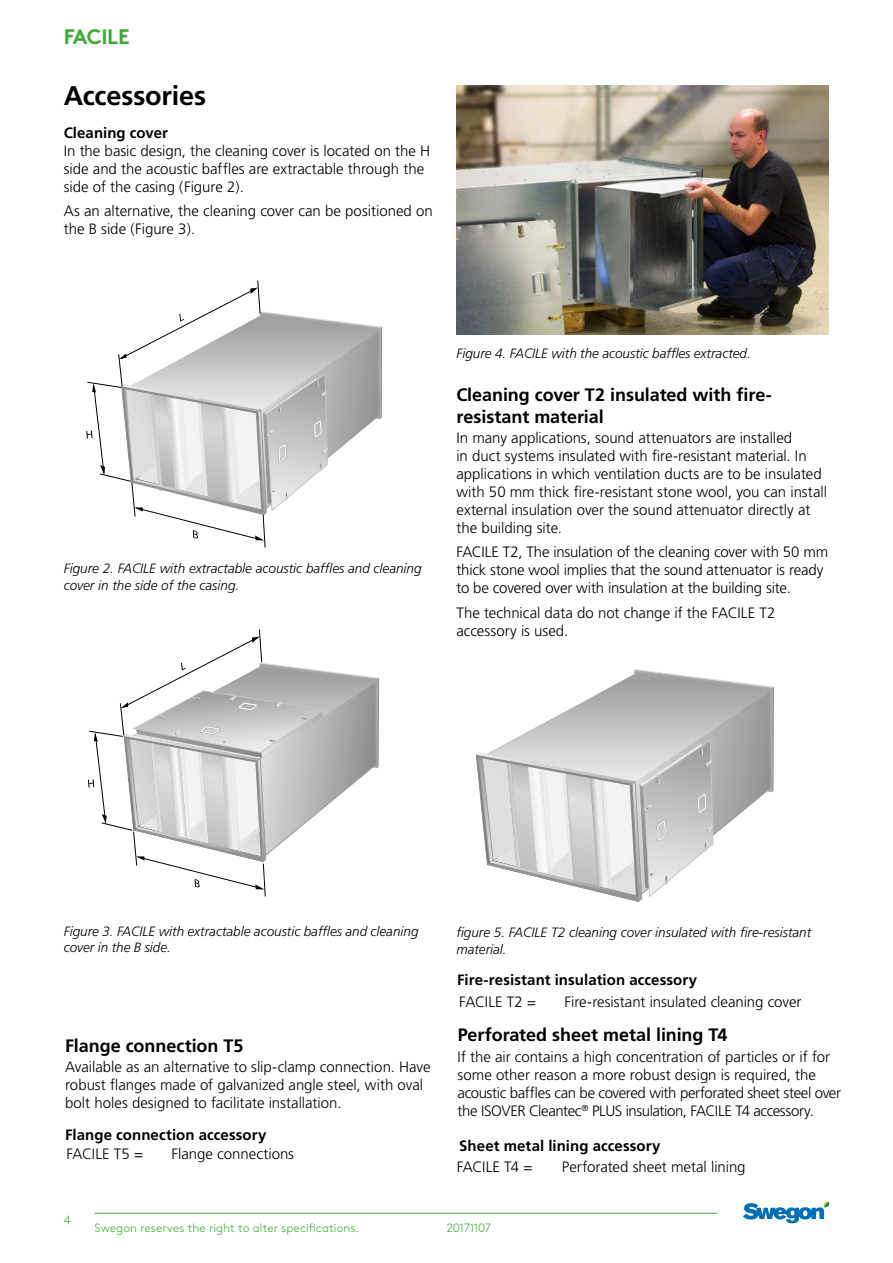
<style>
.page{position:relative;width:893px;height:1263px;background:#fff}
.page>*{position:absolute;margin:0;border:0;box-sizing:border-box;transform-origin:0 0}
.t1{font:700 27px "Frutiger";letter-spacing:-.005em;color:#000}
.t2{font:700 21px "Swegon Brown";letter-spacing:-.015em;color:#3aaa35}
.t3{font:700 18px/21.6px "Frutiger";letter-spacing:-.005em;color:#000}
.t4{font:300 15px/18px "Frutiger";letter-spacing:-.005em;color:#000}
.t5{font:700 15px "Frutiger";letter-spacing:.005em;color:#000}
.t6{font:300 15px "Frutiger";letter-spacing:-.025em;color:#000}
.t7{font:italic 300 13.5px/16.2px "Frutiger";color:#000}
.t8{font:300 12px "Swegon Brown";letter-spacing:.005em;color:#3aaa35}
.t9{font:300 12px "Swegon Brown";letter-spacing:-.02em;color:#3aaa35}
</style>
<div class="page">
<hr style="left:95px;top:1213px;width:623px;height:1px;background:#3aaa35">
<svg style="left:743px;top:1201px;width:87px;height:22px"></svg>
<svg style="left:87px;top:280px;width:179px;height:268px"></svg>
<svg style="left:119px;top:311px;width:263px;height:205px"></svg>
<svg style="left:86px;top:430px;width:7px;height:8px"></svg>
<svg style="left:193px;top:530px;width:5px;height:8px"></svg>
<svg style="left:88px;top:629px;width:178px;height:268px"></svg>
<svg style="left:121px;top:662px;width:258px;height:201px"></svg>
<svg style="left:88px;top:779px;width:6px;height:8px"></svg>
<svg style="left:195px;top:879px;width:5px;height:8px"></svg>
<img style="left:456px;top:85px;width:372px;height:250px">
<svg style="left:476px;top:669px;width:298px;height:234px"></svg>
<h2 class="t2" style="left:64px;top:20px;width:67px">FACILE</h2>
<h1 class="t1" style="left:64px;top:80px;width:144px">Accessories</h1>
<p class="t5" style="left:64px;top:124px;width:106px">Cleaning cover</p>
<p class="t4" style="left:64px;top:142px;width:368px">In the basic design, the cleaning cover is located on the H side and the acoustic baffles are extractable through the side of the casing (Figure 2).</p>
<p class="t4" style="left:64px;top:202px;width:371px">As an alternative, the cleaning cover can be positioned on the B side (Figure 3).</p>
<p class="t7" style="left:64px;top:561px;width:359px">Figure 2. FACILE with extractable acoustic baffles and cleaning cover in the side of the casing.</p>
<p class="t7" style="left:456px;top:346px;width:296px">Figure 4. FACILE with the acoustic baffles extracted.</p>
<p class="t3" style="left:456px;top:384px;width:317px">Cleaning cover T2 insulated with fire&shy;resistant material</p>
<p class="t4" style="left:456px;top:429px;width:372px">In many applications, sound attenuators are installed<br>in duct systems insulated with fire-resistant material. In applications in which ventilation ducts are to be insulated with 50 mm thick fire-resistant stone wool, you can install external insulation over the sound attenuator directly at the building site.</p>
<p class="t4" style="left:456px;top:543px;width:373px">FACILE T2, The insulation of the cleaning cover with 50 mm thick stone wool implies that the sound attenuator is ready to be covered over with insulation at the building site.</p>
<p class="t4" style="left:456px;top:604px;width:321px">The technical data do not change if the FACILE T2 accessory is used.</p>
<p class="t7" style="left:64px;top:923px;width:356px">Figure 3. FACILE with extractable acoustic baffles and cleaning cover in the B side.</p>
<p class="t3" style="left:65px;top:1035px;width:180px">Flange connection T5</p>
<p class="t4" style="left:65px;top:1058px;width:367px">Available as an alternative to slip-clamp connection. Have robust flanges made of galvanized angle steel, with oval bolt holes designed to facilitate installation.</p>
<p class="t5" style="left:65px;top:1126px;width:203px">Flange connection accessory</p>
<p class="t4" style="left:66px;top:1145px;width:78px">FACILE T5 =</p>
<p class="t4" style="left:172px;top:1145px;width:124px">Flange connections</p>
<p class="t7" style="left:456px;top:925px;width:356px">figure 5. FACILE T2 cleaning cover insulated with fire-resistant material.</p>
<p class="t5" style="left:457px;top:971px;width:241px">Fire-resistant insulation accessory</p>
<p class="t4" style="left:459px;top:993px;width:78px">FACILE T2 =</p>
<p class="t4" style="left:564px;top:993px;width:239px">Fire-resistant insulated cleaning cover</p>
<p class="t3" style="left:458px;top:1024px;width:271px">Perforated sheet metal lining T4</p>
<p class="t4" style="left:458px;top:1048px;width:385px">If the air contains a high concentration of particles or if for some other reason a more robust design is required, the acoustic baffles can be covered with perforated sheet steel over the ISOVER Cleantec<sup>®</sup> PLUS insulation, FACILE T4 accessory.</p>
<p class="t5" style="left:459px;top:1137px;width:203px">Sheet metal lining accessory</p>
<p class="t6" style="left:457px;top:1158px;width:77px">FACILE T4 =</p>
<p class="t4" style="left:562px;top:1158px;width:185px">Perforated sheet metal lining</p>
<p class="t8" style="left:64px;top:1211px;width:8px">4</p>
<p class="t8" style="left:95px;top:1219px;width:266px">Swegon reserves the right to alter specifications.</p>
<p class="t9" style="left:447px;top:1219px;width:46px">20171107</p>
</div>
